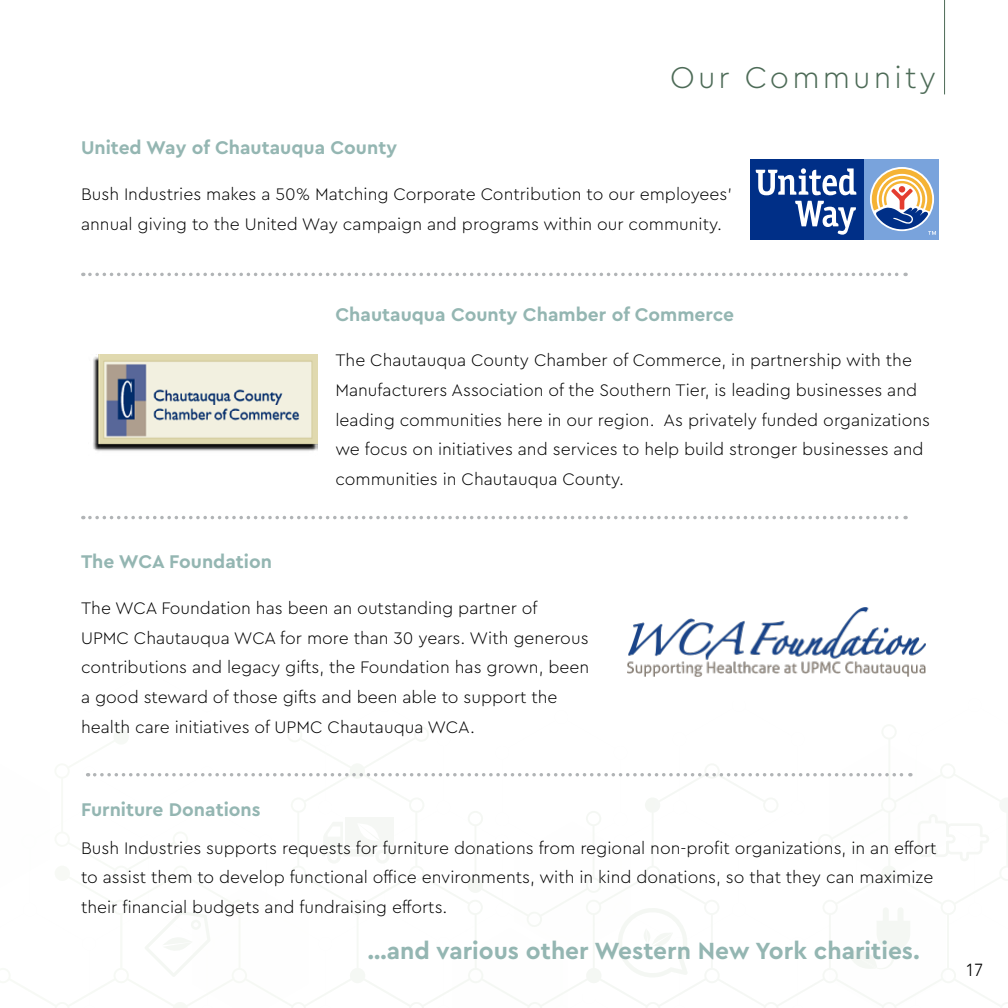
<style>
.page{position:relative;width:1008px;height:1008px;background:#fff}
.page>*{position:absolute;margin:0;border:0;box-sizing:border-box;transform-origin:0 0}
.t1{font:300 31.5px "Cera Pro";letter-spacing:.1em;color:#4d6b57}
.t2{font:700 24.5px "Cera Pro";color:#94b6b2}
.t3{font:700 19.25px "Cera Pro";color:#94b6b2}
.t4{font:300 17.5px/29.8px "Cera Pro";color:#000}
.t5{font:300 17.5px "Avenir";color:#000}
</style>
<div class="page">
<div style="left:863px;top:159px;width:76px;height:81px;background:#79a3dc"></div>
<div style="left:750px;top:159px;width:113px;height:81px;background:#002f87"></div>
<svg style="left:872px;top:169px;width:64px;height:66px"></svg>
<svg style="left:795px;top:201px;width:61px;height:34px"></svg>
<svg style="left:756px;top:168px;width:100px;height:27px"></svg>
<svg style="left:90px;top:273px;width:816px;height:3px"></svg>
<svg style="left:90px;top:516px;width:816px;height:3px"></svg>
<svg style="left:86px;top:725px;width:903px;height:283px"></svg>
<img style="left:93px;top:355px;width:225px;height:96px">
<img style="left:628px;top:607px;width:297px;height:70px">
<hr style="left:944px;top:0;width:1px;height:94px;background:#4d6b57">
<h1 class="t1" style="left:670px;top:56px;width:268px">Our Community</h1>
<p class="t3" style="left:81px;top:135px;width:318px">United Way of Chautauqua County</p>
<p class="t4" style="left:81px;top:178px;width:653px">Bush Industries makes a 50% Matching Corporate Contribution to our employees’ annual giving to the United Way campaign and programs within our community.</p>
<p class="t3" style="left:335px;top:301px;width:400px">Chautauqua County Chamber of Commerce</p>
<p class="t4" style="left:335px;top:345px;width:596px">The Chautauqua County Chamber of Commerce, in partnership with the Manufacturers Association of the Southern Tier, is leading businesses and leading communities here in our region. As privately funded organizations we focus on initiatives and services to help build stronger businesses and communities in Chautauqua County.</p>
<p class="t3" style="left:81px;top:549px;width:192px">The WCA Foundation</p>
<p class="t4" style="left:81px;top:592px;width:510px">The WCA Foundation has been an outstanding partner of UPMC Chautauqua WCA for more than 30 years. With generous contributions and legacy gifts, the Foundation has grown, been a good steward of those gifts and been able to support the health care initiatives of UPMC Chautauqua WCA.</p>
<p class="t3" style="left:81px;top:797px;width:181px">Furniture Donations</p>
<p class="t4" style="left:81px;top:832px;width:857px">Bush Industries supports requests for furniture donations from regional non-profit organizations, in an effort to assist them to develop functional office environments, with in kind donations, so that they can maximize their financial budgets and fundraising efforts.</p>
<h2 class="t2" style="left:367px;top:934px;width:554px">…and various other Western New York charities.</h2>
<p class="t5" style="left:965px;top:960px;width:20px">17</p>
</div>
